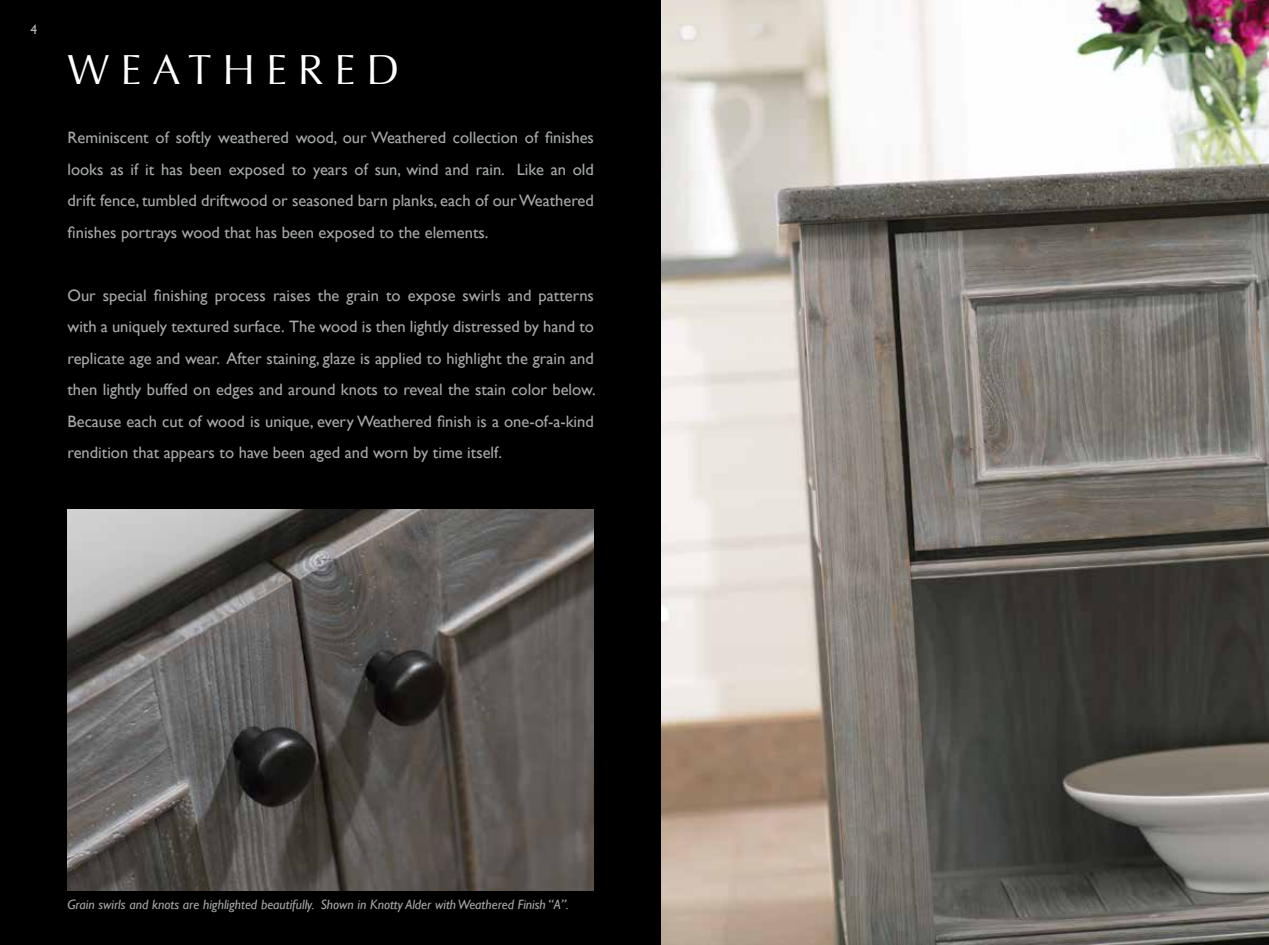
<style>
.page{position:relative;width:1269px;height:945px;background:#000}
.page>*{position:absolute;margin:0;border:0;box-sizing:border-box;transform-origin:0 0}
.t1{font:42px "Optima";letter-spacing:.26em;color:#fff}
.t2{font:16.5px/31.5px "Gill Sans";color:#a7a9ab;text-align:justify}
.t3{font:italic 13.5px "Gill Sans";color:#a7a9ab}
.t4{font:13.5px "Gill Sans";color:#b1b3b5}
</style>
<div class="page">
<img style="left:68px;top:509px;width:526px;height:382px">
<img style="left:662px;top:0;width:607px;height:945px">
<p class="t4" style="left:30px;top:22px;width:8px">4</p>
<h1 class="t1" style="left:68px;top:45px;width:333px">WEATHERED</h1>
<p class="t2" style="left:68px;top:122px;width:528px">Reminiscent of softly weathered wood, our Weathered collection of finishes looks as if it has been exposed to years of sun, wind and rain. Like an old drift fence, tumbled driftwood or seasoned barn planks, each of our Weathered finishes portrays wood that has been exposed to the elements.</p>
<p class="t2" style="left:68px;top:279px;width:530px">Our special finishing process raises the grain to expose swirls and patterns with a uniquely textured surface. The wood is then lightly distressed by hand to replicate age and wear. After staining, glaze is applied to highlight the grain and then lightly buffed on edges and around knots to reveal the stain color below.<br>Because each cut of wood is unique, every Weathered finish is a one-of-a-kind rendition that appears to have been aged and worn by time itself.</p>
<p class="t3" style="left:68px;top:897px;width:503px">Grain swirls and knots are highlighted beautifully. Shown in Knotty Alder with Weathered Finish “A”.</p>
</div>
